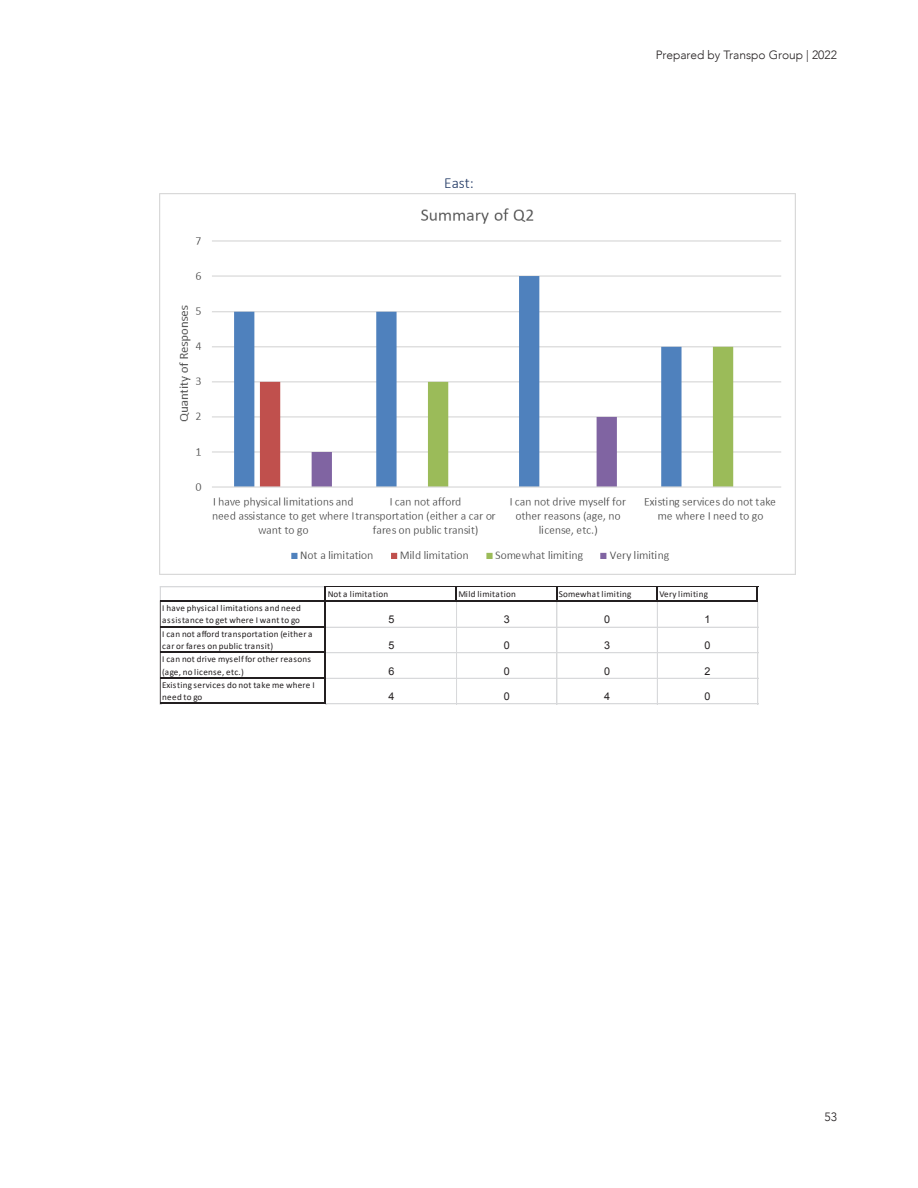
<style>
.page{position:relative;width:918px;height:1188px;background:#fff}
.page>*{position:absolute;margin:0;border:0;box-sizing:border-box;transform-origin:0 0}
.t1{font:300 15.3px "Calibri";color:#1f3763}
.t2{font:300 12px "Avenir";color:#231f20}
.t3{font:10.65px "Arial";color:#231f20}
.t4{font:9px/12.3px "Calibri";letter-spacing:.025em;color:#231f20}
</style>
<div class="page">
<img style="left:160px;top:193px;width:635px;height:381px">
<hr style="left:160px;top:586px;width:164px;height:1px;background:#d8d9db">
<svg style="left:160px;top:587px;width:1px;height:13px"></svg>
<svg style="left:455px;top:587px;width:3px;height:13px"></svg>
<svg style="left:556px;top:587px;width:2px;height:13px"></svg>
<svg style="left:656px;top:587px;width:2px;height:13px"></svg>
<svg style="left:757px;top:586px;width:2px;height:14px"></svg>
<hr style="left:161px;top:626px;width:165px;height:2px;background:#231f20">
<hr style="left:161px;top:651px;width:165px;height:2px;background:#231f20">
<hr style="left:161px;top:677px;width:165px;height:2px;background:#231f20">
<hr style="left:160px;top:600px;width:1px;height:104px;background:#231f20">
<hr style="left:161px;top:703px;width:165px;height:1px;background:#231f20">
<hr style="left:324px;top:586px;width:2px;height:118px;background:#231f20">
<hr style="left:456px;top:602px;width:1px;height:102px;background:#d8d9db">
<hr style="left:557px;top:602px;width:1px;height:102px;background:#d8d9db">
<hr style="left:657px;top:602px;width:1px;height:102px;background:#d8d9db">
<hr style="left:757px;top:602px;width:1px;height:102px;background:#d8d9db">
<hr style="left:326px;top:586px;width:432px;height:1px;background:#231f20">
<hr style="left:161px;top:600px;width:597px;height:2px;background:#231f20">
<hr style="left:326px;top:627px;width:432px;height:1px;background:#d8d9db">
<hr style="left:326px;top:652px;width:432px;height:1px;background:#d8d9db">
<hr style="left:326px;top:678px;width:432px;height:1px;background:#d8d9db">
<hr style="left:326px;top:703px;width:432px;height:1px;background:#d8d9db">
<p class="t1" style="left:444px;top:173px;width:31px">East:</p>
<h2 class="t2" style="left:656px;top:47px;width:183px">Prepared by Transpo Group | 2022</h2>
<p class="t4" style="left:328px;top:588px;width:62px">Not a limitation</p>
<p class="t4" style="left:459px;top:588px;width:59px">Mild limitation</p>
<p class="t4" style="left:559px;top:588px;width:74px">Somewhat limiting</p>
<p class="t4" style="left:659px;top:588px;width:50px">Very limiting</p>
<p class="t4" style="left:162px;top:602px;width:140px">I have physical limitations and need assistance to get where I want to go</p>
<p class="t3" style="left:389px;top:613px;width:7px">5</p>
<p class="t3" style="left:504px;top:613px;width:7px">3</p>
<p class="t3" style="left:604px;top:613px;width:7px">0</p>
<p class="t3" style="left:705px;top:613px;width:7px">1</p>
<p class="t4" style="left:162px;top:627px;width:152px">I can not afford transportation (either a car or fares on public transit)</p>
<p class="t3" style="left:389px;top:638px;width:7px">5</p>
<p class="t3" style="left:504px;top:638px;width:7px">0</p>
<p class="t3" style="left:604px;top:638px;width:7px">3</p>
<p class="t3" style="left:705px;top:638px;width:7px">0</p>
<p class="t4" style="left:162px;top:653px;width:150px">I can not drive myself for other reasons (age, no license, etc.)</p>
<p class="t3" style="left:389px;top:664px;width:7px">6</p>
<p class="t3" style="left:504px;top:664px;width:7px">0</p>
<p class="t3" style="left:604px;top:664px;width:7px">0</p>
<p class="t3" style="left:705px;top:664px;width:7px">2</p>
<p class="t4" style="left:162px;top:678px;width:154px">Existing services do not take me where I need to go</p>
<p class="t3" style="left:389px;top:689px;width:7px">4</p>
<p class="t3" style="left:504px;top:689px;width:7px">0</p>
<p class="t3" style="left:604px;top:689px;width:7px">4</p>
<p class="t3" style="left:705px;top:689px;width:7px">0</p>
<h2 class="t2" style="left:825px;top:1109px;width:14px">53</h2>
</div>
